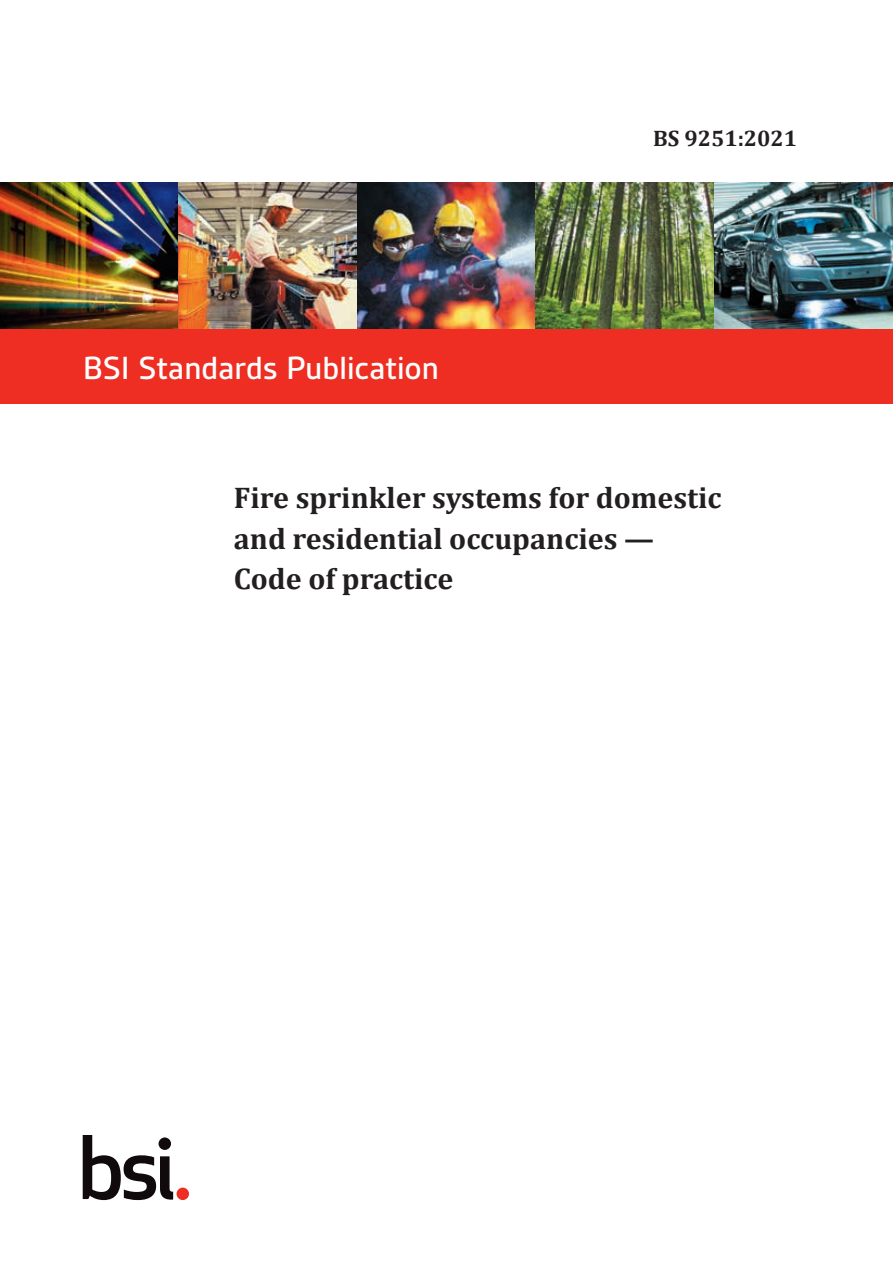
<style>
.page{position:relative;width:893px;height:1263px;background:#fff}
.page>*{position:absolute;margin:0;border:0;box-sizing:border-box;transform-origin:0 0}
.t1{font:500 34.5px "BSI Gesta";letter-spacing:-.015em;color:#fff}
.BS_Cover_Title_A{font:700 30px/40.5px "Cambria";color:#231f20}
.t2{font:700 22.5px "Cambria";color:#231f20}
</style>
<div class="page">
<img style="left:0;top:183px;width:179px;height:146px">
<img style="left:179px;top:183px;width:178px;height:146px">
<img style="left:357px;top:183px;width:179px;height:146px">
<img style="left:536px;top:183px;width:178px;height:146px">
<img style="left:714px;top:183px;width:179px;height:146px">
<div style="left:0;top:329px;width:893px;height:75px;background:#ee2e22"></div>
<svg style="left:83px;top:1135px;width:90px;height:65px"></svg>
<div style="left:177px;top:1187px;width:12px;height:13px;background:#ee2e22;border-radius:50%"></div>
<p class="t1" style="left:83px;top:350px;width:358px">BSI Standards Publication</p>
<p class="t2" style="left:653px;top:122px;width:145px">BS 9251:2021</p>
<p class="BS_Cover_Title_A" style="left:234px;top:477px;width:489px">Fire sprinkler systems for domestic and residential occupancies —<br>Code of practice</p>
</div>
